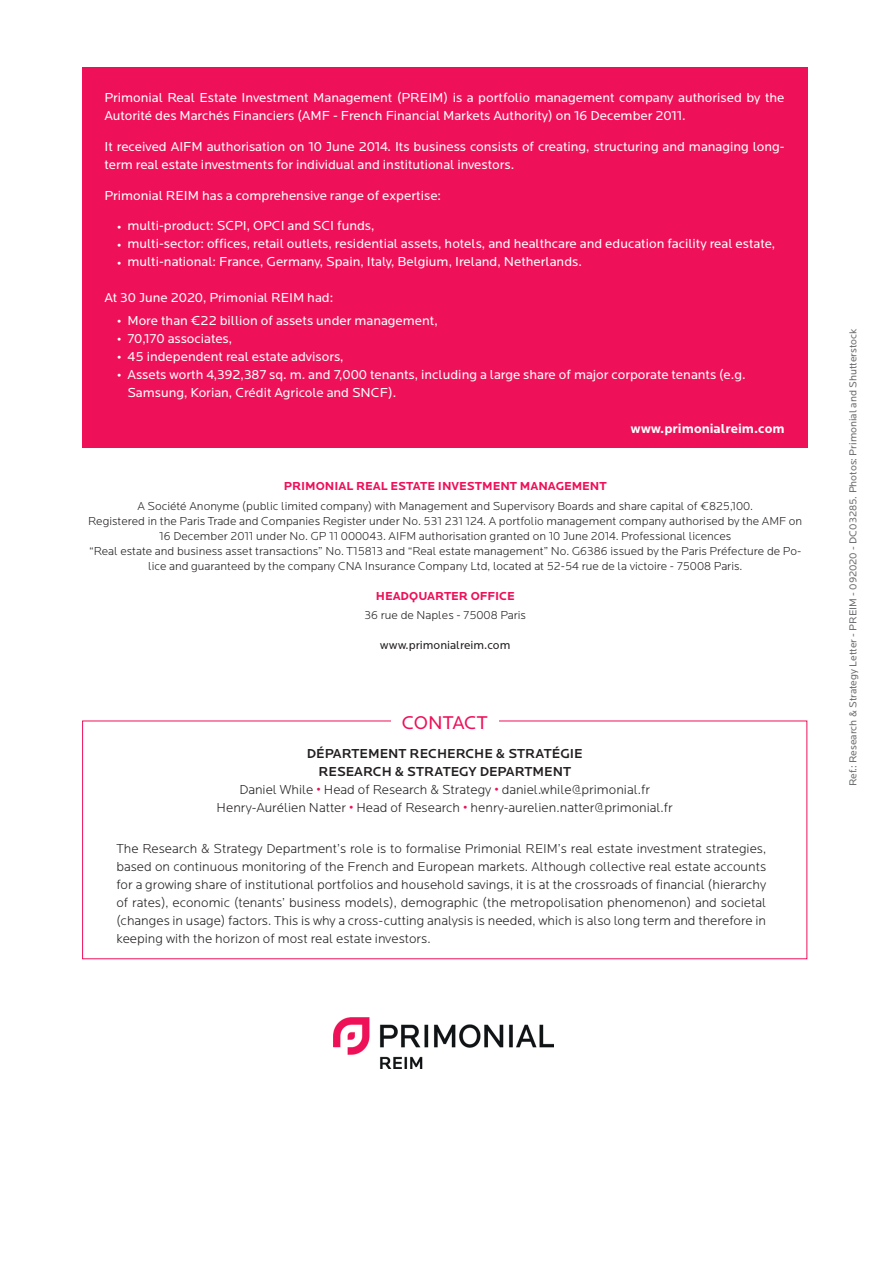
<style>
.page{position:relative;width:893px;height:1263px;background:#fff}
.page>*{position:absolute;margin:0;border:0;box-sizing:border-box;transform-origin:0 0}
.t1{font:19.2px "Locator";letter-spacing:-.01em;color:#ee1059}
.t2{font:13.5px/18px "Locator";color:#fff}
.t3{font:300 13.5px/18px "Locator";color:#231f20;text-align:justify}
.t4{font:700 13.5px "Locator";color:#fff}
.t5{font:300 12px/15px "Locator";color:#231f20;text-align:center}
.t6{font:700 12px "Locator";color:#ee1059}
.t7{font:12px "Locator";color:#231f20}
.t8{font:10.5px "Locator";color:#6c6d70}
.s1{font-weight:500}
.s2{color:#e61056}
.s3{color:#ee1059}
</style>
<div class="page">
<div style="left:82px;top:68px;width:725px;height:380px;background:#ee1059"></div>
<img style="left:333px;top:1018px;width:221px;height:50px">
<p class="t2" style="left:104px;top:89px;width:682px">Primonial Real Estate Investment Management (PREIM) is a portfolio management company authorised by the<br>Autorité des Marchés Financiers (AMF - French Financial Markets Authority) on 16 December 2011.</p>
<p class="t2" style="left:104px;top:138px;width:682px">It received AIFM authorisation on 10 June 2014. Its business consists of creating, structuring and managing long&shy;term real estate investments for individual and institutional investors.</p>
<p class="t2" style="left:104px;top:186px;width:338px">Primonial REIM has a comprehensive range of expertise:</p>
<p class="t2" style="left:117px;top:217px;width:259px">• multi-product: SCPI, OPCI and SCI funds,</p>
<p class="t2" style="left:117px;top:235px;width:660px">• multi-sector: offices, retail outlets, residential assets, hotels, and healthcare and education facility real estate,</p>
<p class="t2" style="left:117px;top:253px;width:466px">• multi-national: France, Germany, Spain, Italy, Belgium, Ireland, Netherlands.</p>
<p class="t2" style="left:104px;top:289px;width:230px">At 30 June 2020, Primonial REIM had:</p>
<p class="t2" style="left:117px;top:311px;width:322px">• More than €22 billion of assets under management,</p>
<p class="t2" style="left:117px;top:329px;width:117px">• 70,170 associates,</p>
<p class="t2" style="left:117px;top:347px;width:228px">• 45 independent real estate advisors,</p>
<p class="t2" style="left:127px;top:365px;width:620px;text-indent:-10px">• Assets worth 4,392,387 sq. m. and 7,000 tenants, including a large share of major corporate tenants (e.g.<br>Samsung, Korian, Crédit Agricole and SNCF).</p>
<p class="t4" style="left:631px;top:420px;width:155px">www.primonialreim.com</p>
<p class="t6" style="left:284px;top:479px;width:324px">PRIMONIAL REAL ESTATE INVESTMENT MANAGEMENT</p>
<p class="t5" style="left:88px;top:498px;width:716px">A Société Anonyme (public limited company) with Management and Supervisory Boards and share capital of €825,100.<br>Registered in the Paris Trade and Companies Register under No. 531 231 124. A portfolio management company authorised by the AMF on 16 December 2011 under No. GP 11 000043. AIFM authorisation granted on 10 June 2014. Professional licences<br>“Real estate and business asset transactions” No. T15813 and “Real estate management” No. G6386 issued by the Paris Préfecture de Po&shy;lice and guaranteed by the company CNA Insurance Company Ltd, located at 52-54 rue de la victoire - 75008 Paris.</p>
<p class="t6" style="left:376px;top:589px;width:141px">HEADQUARTER OFFICE</p>
<p class="t5" style="left:365px;top:607px;width:163px">36 rue de Naples - 75008 Paris</p>
<p class="t7" style="left:380px;top:638px;width:132px">www.primonialreim.com</p>
<h1 class="t1" style="left:402px;top:712px;width:87px">CONTACT</h1>
<p class="t3" style="left:217px;top:745px;width:458px;text-align:center"><span class="s1">DÉPARTEMENT RECHERCHE &amp; STRATÉGIE<br>RESEARCH &amp; STRATEGY DEPARTMENT<br></span>Daniel While <span class="s2">•</span> Head of Research &amp; Strategy <span class="s3">•</span> daniel.while@primonial.fr Henry-Aurélien Natter <span class="s3">•</span> Head of Research <span class="s3">•</span> henry-aurelien.natter@primonial.fr</p>
<p class="t3" style="left:116px;top:839px;width:651px">The Research &amp; Strategy Department’s role is to formalise Primonial REIM’s real estate investment strategies, based on continuous monitoring of the French and European markets. Although collective real estate accounts for a growing share of institutional portfolios and household savings, it is at the crossroads of financial (hierarchy of rates), economic (tenants’ business models), demographic (the metropolisation phenomenon) and societal (changes in usage) factors. This is why a cross-cutting analysis is needed, which is also long term and therefore in keeping with the horizon of most real estate investors.</p>
<p class="t8" style="left:847px;top:786px;width:459px;rotate:-90deg">Ref.: Research &amp; Strategy Letter - PREIM - 092020 - DC03285. Photos: Primonial and Shutterstock</p>
</div>
